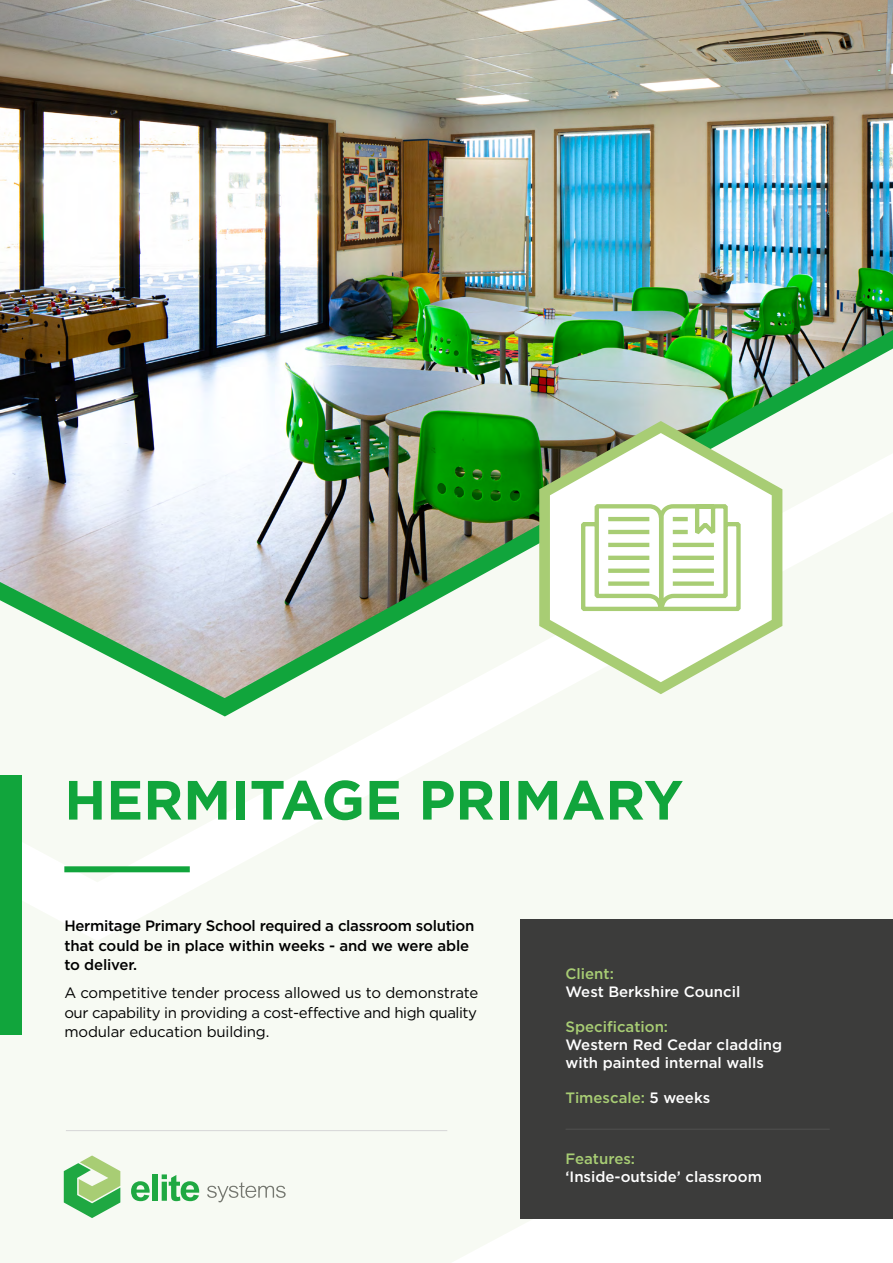
<style>
.page{position:relative;width:893px;height:1263px;background:#fff}
.page>*{position:absolute;margin:0;border:0;box-sizing:border-box;transform-origin:0 0}
.t1{font:700 55.2px "Gotham";color:#11a53c}
.t2{font:15px/19.5px "Gotham";letter-spacing:-.015em;color:#000;text-align:justify}
.t3{font:500 15px/19.5px "Gotham";letter-spacing:-.02em;color:#000}
.t4{font:500 15px/18px "Gotham";color:#fff}
.t5{font:500 15px "Gotham";color:#a8cd74}
.s1{color:#fff}
</style>
<div class="page">
<svg style="left:0;top:726px;width:893px;height:537px;fill:#f7faf3"></svg>
<img style="left:0;top:0;width:893px;height:299px">
<img style="left:0;top:299px;width:893px;height:427px">
<div style="left:64px;top:866px;width:126px;height:6px;background:#11a53c"></div>
<div style="left:0;top:775px;width:21px;height:259px;background:#11a53c"></div>
<div style="left:521px;top:919px;width:372px;height:299px;background:#3c3c3b"></div>
<hr style="left:66px;top:1130px;width:381px;height:1px;background:#dadada">
<svg style="left:539px;top:421px;width:243px;height:273px"></svg>
<svg style="left:550px;top:433px;width:222px;height:249px"></svg>
<svg style="left:579px;top:502px;width:164px;height:152px"></svg>
<hr style="left:566px;top:1128px;width:264px;height:2px;background:#4a4a49">
<h1 class="t1" style="left:64px;top:763px;width:621px">HERMITAGE PRIMARY</h1>
<p class="t3" style="left:64px;top:916px;width:412px">Hermitage Primary School required a classroom solution that could be in place within weeks - and we were able to deliver.</p>
<p class="t2" style="left:64px;top:983px;width:415px">A competitive tender process allowed us to demonstrate our capability in providing a cost-effective and high quality modular education building.</p>
<p class="t5" style="left:566px;top:963px;width:50px">Client:</p>
<p class="t4" style="left:566px;top:982px;width:176px">West Berkshire Council</p>
<p class="t5" style="left:566px;top:1016px;width:104px">Specification:</p>
<p class="t4" style="left:566px;top:1035px;width:218px">Western Red Cedar cladding with painted internal walls</p>
<p class="t5" style="left:566px;top:1087px;width:146px">Timescale: <span class="s1">5 weeks</span></p>
<p class="t5" style="left:566px;top:1148px;width:71px">Features:</p>
<p class="t4" style="left:566px;top:1167px;width:198px">‘Inside-outside’ classroom</p>
</div>
